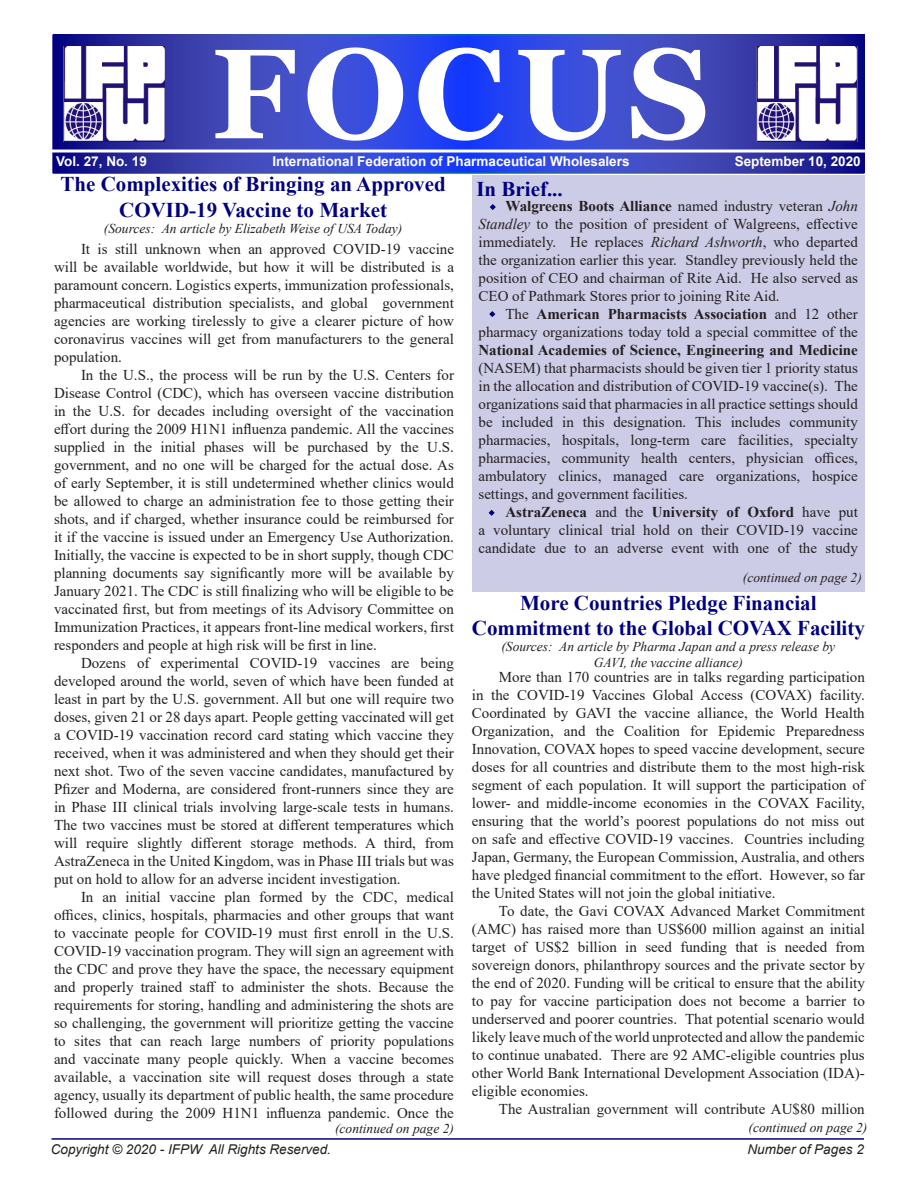
<style>
.page{position:relative;width:918px;height:1188px;background:#fff}
.page>*{position:absolute;margin:0;border:0;box-sizing:border-box;transform-origin:0 0}
.t1{font:700 127.5px "Georgia";letter-spacing:.05em;color:#fff}
.t2{font:700 21px/25.2px "Times New Roman";color:#000080;text-align:center}
.t3{font:700 21px "Times New Roman";color:#000082}
.t4{font:15px/18px "Times New Roman";color:#231f20;text-align:justify}
.t5{font:italic 13.5px "Times New Roman";color:#231f20}
.Source{font:700 13.5px "Arial";color:#fff}
.t6{font:italic 13.5px "Arial";color:#231f20}
.s1{font-weight:700}
.s2{font-style:italic}
</style>
<div class="page">
<div style="left:473px;top:176px;width:392px;height:416px;background:#cccce6"></div>
<hr style="left:52px;top:1138px;width:812px;height:2px;background:#000080">
<svg style="left:55px;top:37px;width:807px;height:134px;background:#3544ca"></svg>
<hr style="left:0;top:150px;width:918px;height:3px;background:#fff">
<img style="left:756px;top:47px;width:101px;height:94px">
<img style="left:64px;top:47px;width:101px;height:94px">
<svg style="left:489px;top:311px;width:7px;height:6px"></svg>
<svg style="left:489px;top:204px;width:7px;height:6px"></svg>
<svg style="left:488px;top:509px;width:7px;height:7px"></svg>
<p class="t1" style="left:211px;top:12px;width:500px">FOCUS</p>
<p class="Source" style="left:272px;top:152px;width:359px">International Federation of Pharmaceutical Wholesalers</p>
<p class="Source" style="left:735px;top:152px;width:128px">September 10, 2020</p>
<p class="t3" style="left:476px;top:173px;width:88px">In Brief...</p>
<p class="Source" style="left:56px;top:152px;width:92px">Vol. 27, No. 19</p>
<p class="t2" style="left:61px;top:171px;width:387px">The Complexities of Bringing an Approved<br>COVID-19 Vaccine to Market</p>
<p class="t5" style="left:104px;top:219px;width:300px">(Sources: An article by Elizabeth Weise of USA Today)</p>
<p class="t4" style="left:54px;top:240px;width:402px;text-indent:27px">It is still unknown when an approved COVID-19 vaccine will be available worldwide, but how it will be distributed is a paramount concern. Logistics experts, immunization professionals, pharmaceutical distribution specialists, and global government agencies are working tirelessly to give a clearer picture of how coronavirus vaccines will get from manufacturers to the general population.</p>
<p class="t4" style="left:54px;top:366px;width:402px;text-indent:27px">In the U.S., the process will be run by the U.S. Centers for Disease Control (CDC), which has overseen vaccine distribution in the U.S. for decades including oversight of the vaccination effort during the 2009 H1N1 influenza pandemic. All the vaccines supplied in the initial phases will be purchased by the U.S. government, and no one will be charged for the actual dose. As of early September, it is still undetermined whether clinics would be allowed to charge an administration fee to those getting their shots, and if charged, whether insurance could be reimbursed for it if the vaccine is issued under an Emergency Use Authorization.<br>Initially, the vaccine is expected to be in short supply, though CDC planning documents say significantly more will be available by January 2021. The CDC is still finalizing who will be eligible to be vaccinated first, but from meetings of its Advisory Committee on Immunization Practices, it appears front-line medical workers, first responders and people at high risk will be first in line.</p>
<p class="t4" style="left:54px;top:654px;width:401px;text-indent:27px">Dozens of experimental COVID-19 vaccines are being developed around the world, seven of which have been funded at least in part by the U.S. government. All but one will require two doses, given 21 or 28 days apart. People getting vaccinated will get a COVID-19 vaccination record card stating which vaccine they received, when it was administered and when they should get their next shot. Two of the seven vaccine candidates, manufactured by Pfizer and Moderna, are considered front-runners since they are in Phase III clinical trials involving large-scale tests in humans.<br>The two vaccines must be stored at different temperatures which will require slightly different storage methods. A third, from AstraZeneca in the United Kingdom, was in Phase III trials but was put on hold to allow for an adverse incident investigation.</p>
<p class="t4" style="left:54px;top:888px;width:402px;text-indent:27px">In an initial vaccine plan formed by the CDC, medical offices, clinics, hospitals, pharmacies and other groups that want to vaccinate people for COVID-19 must first enroll in the U.S.<br>COVID-19 vaccination program. They will sign an agreement with the CDC and prove they have the space, the necessary equipment and properly trained staff to administer the shots. Because the requirements for storing, handling and administering the shots are so challenging, the government will prioritize getting the vaccine to sites that can reach large numbers of priority populations and vaccinate many people quickly. When a vaccine becomes available, a vaccination site will request doses through a state agency, usually its department of public health, the same procedure followed during the 2009 H1N1 influenza pandemic. Once the</p>
<p class="t4" style="left:478px;top:197px;width:381px;text-indent:27px"><span class="s1">Walgreens Boots Alliance</span> named industry veteran <span class="s2">John Standley</span> to the position of president of Walgreens, effective immediately. He replaces <span class="s2">Richard Ashworth</span>, who departed the organization earlier this year. Standley previously held the position of CEO and chairman of Rite Aid. He also served as CEO of Pathmark Stores prior to joining Rite Aid.</p>
<p class="t4" style="left:478px;top:305px;width:381px;text-indent:27px">The <span class="s1">American Pharmacists Association</span> and 12 other pharmacy organizations today told a special committee of the <span class="s1">National Academies of Science, Engineering and Medicine </span>(NASEM) that pharmacists should be given tier 1 priority status in the allocation and distribution of COVID-19 vaccine(s). The organizations said that pharmacies in all practice settings should be included in this designation. This includes community pharmacies, hospitals, long-term care facilities, specialty pharmacies, community health centers, physician offices, ambulatory clinics, managed care organizations, hospice settings, and government facilities.</p>
<p class="t4" style="left:478px;top:503px;width:381px;text-indent:27px"><span class="s1">AstraZeneca</span> and the <span class="s1">University of Oxford</span> have put a voluntary clinical trial hold on their COVID-19 vaccine candidate due to an adverse event with one of the study</p>
<p class="t5" style="left:743px;top:568px;width:120px">(continued on page 2)</p>
<p class="t2" style="left:472px;top:589px;width:394px">More Countries Pledge Financial<br>Commitment to the Global COVAX Facility</p>
<p class="t5" style="left:501px;top:637px;width:335px">(Sources: An article by Pharma Japan and a press release by</p>
<p class="t5" style="left:594px;top:653px;width:151px">GAVI, the vaccine alliance)</p>
<p class="t4" style="left:472px;top:668px;width:394px;text-indent:27px">More than 170 countries are in talks regarding participation in the COVID-19 Vaccines Global Access (COVAX) facility.<br>Coordinated by GAVI the vaccine alliance, the World Health Organization, and the Coalition for Epidemic Preparedness Innovation, COVAX hopes to speed vaccine development, secure doses for all countries and distribute them to the most high-risk segment of each population. It will support the participation of lower- and middle-income economies in the COVAX Facility, ensuring that the world’s poorest populations do not miss out on safe and effective COVID-19 vaccines. Countries including Japan, Germany, the European Commission, Australia, and others have pledged financial commitment to the effort. However, so far the United States will not join the global initiative.</p>
<p class="t4" style="left:472px;top:902px;width:394px;text-indent:27px">To date, the Gavi COVAX Advanced Market Commitment (AMC) has raised more than US$600 million against an initial target of US$2 billion in seed funding that is needed from sovereign donors, philanthropy sources and the private sector by the end of 2020. Funding will be critical to ensure that the ability to pay for vaccine participation does not become a barrier to underserved and poorer countries. That potential scenario would likely leave much of the world unprotected and allow the pandemic to continue unabated. There are 92 AMC-eligible countries plus other World Bank International Development Association (IDA)- eligible economies.</p>
<p class="t4" style="left:499px;top:1100px;width:367px">The Australian government will contribute AU$80 million</p>
<p class="t5" style="left:335px;top:1120px;width:120px">(continued on page 2)</p>
<p class="t5" style="left:749px;top:1118px;width:120px">(continued on page 2)</p>
<p class="t6" style="left:51px;top:1140px;width:282px">Copyright © 2020 - IFPW All Rights Reserved.</p>
<p class="t6" style="left:748px;top:1140px;width:118px">Number of Pages 2</p>
</div>
